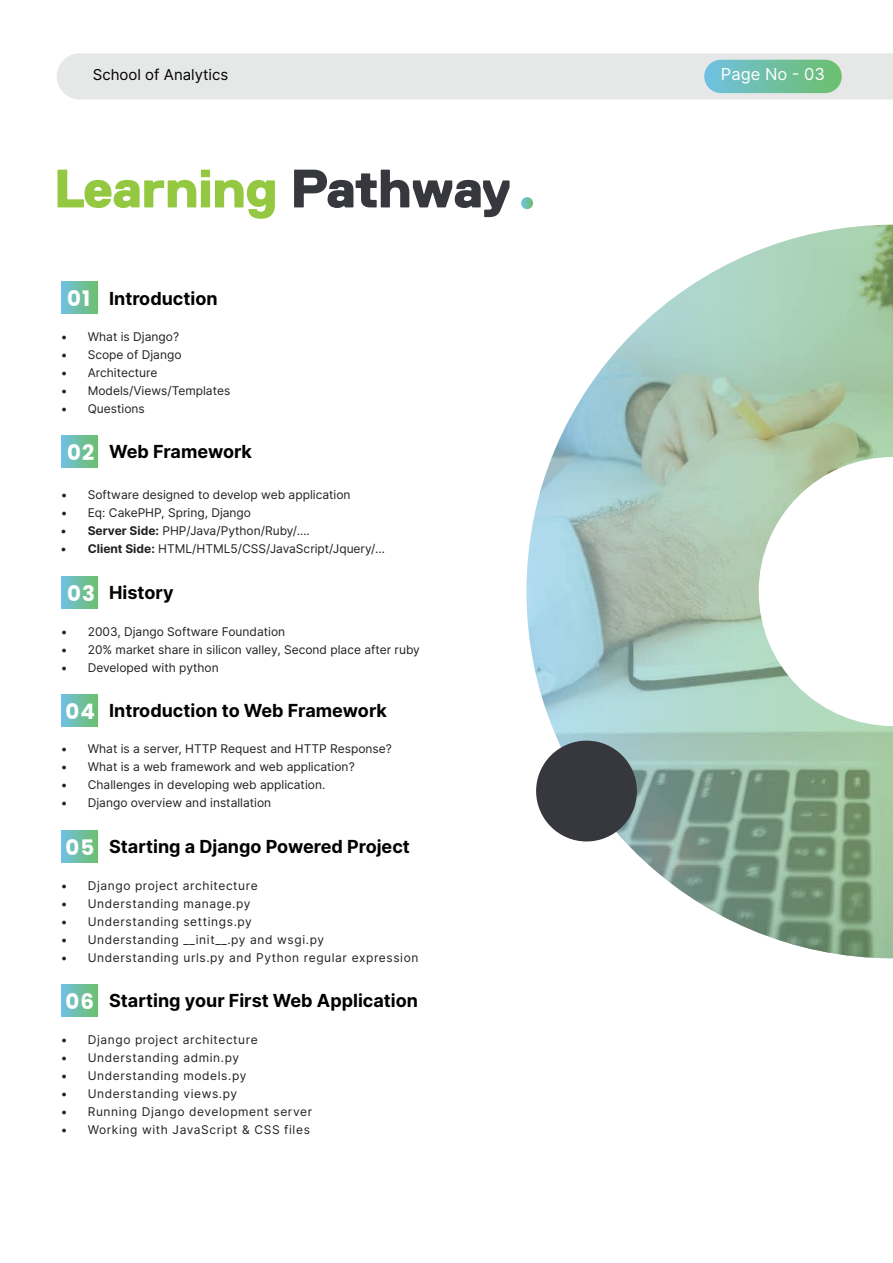
<style>
.page{position:relative;width:893px;height:1263px;background:#fff}
.page>*{position:absolute;margin:0;border:0;box-sizing:border-box;transform-origin:0 0}
.t1{font:800 54px "Replica Pro TT";color:#93c840}
.t2{font:700 21.3px "Poppins";letter-spacing:.05em;color:#fff}
.t3{font:700 18px "Inter";color:#010101}
.t4{font:16.5px "Inter";color:#fff}
.t5{font:15px "Inter";color:#010101}
.t6{font:12px "Inter";color:#231f20}
.t7{font:12px "Inter";letter-spacing:.05em;color:#231f20}
.s1{color:#37383e}
.s2{font-weight:700}
</style>
<div class="page">
<svg style="left:521px;top:197px;width:12px;height:12px"></svg>
<div style="left:57px;top:53px;width:836px;height:47px;background:#e6e7e7"></div>
<div style="left:704px;top:60px;width:138px;height:33px;background:linear-gradient(to right,#6fc0df,#6ec06c);border-radius:17px"></div>
<div style="left:62px;top:282px;width:36px;height:32px;background:linear-gradient(to right,#70c0de,#6dbf6f)"></div>
<div style="left:62px;top:435px;width:36px;height:33px;background:linear-gradient(to right,#70c0de,#6dbf6f)"></div>
<div style="left:62px;top:576px;width:36px;height:32px;background:linear-gradient(to right,#70c0de,#6dbf6f)"></div>
<div style="left:62px;top:694px;width:36px;height:32px;background:linear-gradient(to right,#70c0de,#6dbf6f)"></div>
<div style="left:62px;top:830px;width:36px;height:32px;background:linear-gradient(to right,#70c0de,#6dbf6f)"></div>
<div style="left:62px;top:984px;width:36px;height:33px;background:linear-gradient(to right,#70c0de,#6dbf6f)"></div>
<svg style="left:526px;top:225px;width:367px;height:733px"></svg>
<div style="left:536px;top:741px;width:101px;height:100px;background:#37383e;border-radius:50%"></div>
<p class="t5" style="left:93px;top:64px;width:137px">School of Analytics</p>
<h3 class="t4" style="left:721px;top:62px;width:106px">Page No - 03</h3>
<h1 class="t1" style="left:54px;top:158px;width:459px">Learning <span class="s1">Pathway</span></h1>
<h2 class="t2" style="left:67px;top:286px;width:25px">01</h2>
<p class="t6" style="left:61px;top:328px;width:120px">• What is Django?</p>
<p class="t6" style="left:61px;top:346px;width:122px">• Scope of Django</p>
<p class="t6" style="left:61px;top:364px;width:98px">• Architecture</p>
<p class="t6" style="left:61px;top:382px;width:171px">• Models/Views/Templates</p>
<p class="t6" style="left:61px;top:400px;width:86px">• Questions</p>
<h3 class="t3" style="left:109px;top:285px;width:110px">Introduction</h3>
<h2 class="t2" style="left:67px;top:440px;width:29px">02</h2>
<p class="t6" style="left:61px;top:486px;width:291px">• Software designed to develop web application</p>
<p class="t6" style="left:61px;top:504px;width:192px">• Eq: CakePHP, Spring, Django</p>
<p class="t6" style="left:61px;top:522px;width:251px"><span class="s2">• Server Side:</span> PHP/Java/Python/Ruby/….</p>
<p class="t6" style="left:61px;top:540px;width:326px"><span class="s2">• Client Side:</span> HTML/HTML5/CSS/JavaScript/Jquery/…</p>
<h3 class="t3" style="left:109px;top:438px;width:144px">Web Framework</h3>
<h2 class="t2" style="left:67px;top:581px;width:29px">03</h2>
<p class="t6" style="left:61px;top:622px;width:226px">• 2003, Django Software Foundation</p>
<p class="t6" style="left:61px;top:640px;width:361px">• 20% market share in silicon valley, Second place after ruby</p>
<p class="t6" style="left:61px;top:658px;width:160px">• Developed with python</p>
<h3 class="t3" style="left:109px;top:579px;width:66px">History</h3>
<h2 class="t2" style="left:66px;top:699px;width:31px">04</h2>
<p class="t6" style="left:61px;top:740px;width:333px">• What is a server, HTTP Request and HTTP Response?</p>
<p class="t6" style="left:61px;top:758px;width:295px">• What is a web framework and web application?</p>
<p class="t6" style="left:61px;top:776px;width:266px">• Challenges in developing web application.</p>
<p class="t6" style="left:61px;top:794px;width:212px">• Django overview and installation</p>
<h3 class="t3" style="left:109px;top:697px;width:279px">Introduction to Web Framework</h3>
<h2 class="t2" style="left:66px;top:835px;width:30px">05</h2>
<p class="t7" style="left:61px;top:876px;width:198px">• Django project architecture</p>
<p class="t7" style="left:61px;top:894px;width:191px">• Understanding manage.py</p>
<p class="t7" style="left:61px;top:912px;width:193px">• Understanding settings.py</p>
<p class="t7" style="left:61px;top:930px;width:265px">• Understanding __init__.py and wsgi.py</p>
<p class="t7" style="left:61px;top:948px;width:359px">• Understanding urls.py and Python regular expression</p>
<h3 class="t3" style="left:109px;top:833px;width:302px">Starting a Django Powered Project</h3>
<h2 class="t2" style="left:66px;top:989px;width:30px">06</h2>
<p class="t7" style="left:61px;top:1031px;width:198px">• Django project architecture</p>
<p class="t7" style="left:61px;top:1049px;width:180px">• Understanding admin.py</p>
<p class="t7" style="left:61px;top:1067px;width:187px">• Understanding models.py</p>
<p class="t7" style="left:61px;top:1085px;width:178px">• Understanding views.py</p>
<p class="t7" style="left:61px;top:1103px;width:253px">• Running Django development server</p>
<p class="t7" style="left:61px;top:1121px;width:251px">• Working with JavaScript &amp; CSS files</p>
<h3 class="t3" style="left:109px;top:987px;width:310px">Starting your First Web Application</h3>
</div>
